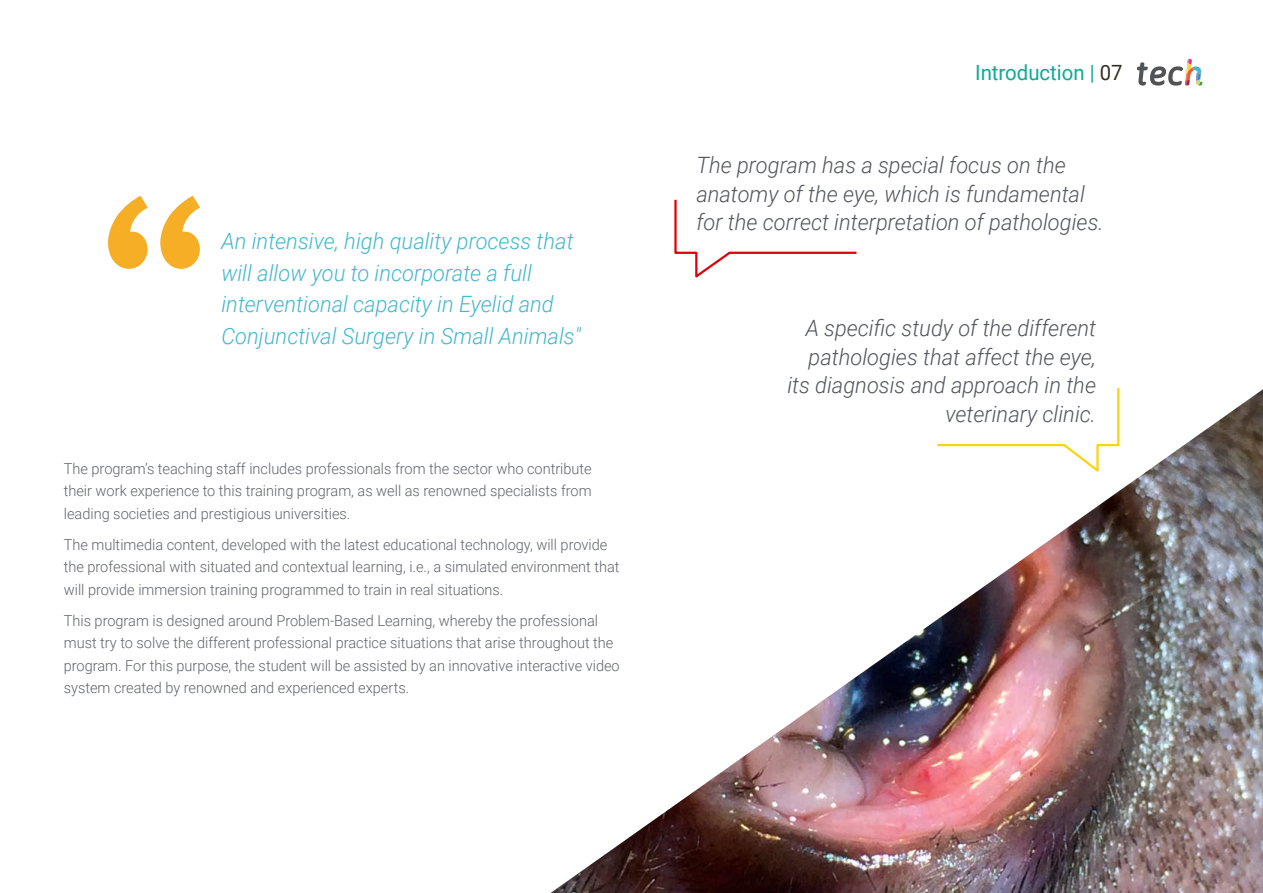
<style>
.page{position:relative;width:1263px;height:893px;background:#fff}
.page>*{position:absolute;margin:0;border:0;box-sizing:border-box;transform-origin:0 0}
.t1{font:italic 300 22.5px/28.5px "Roboto";color:#52555b;text-align:right}
.t2{font:italic 300 22.5px/31.5px "Roboto";color:#43b7cf}
.t3{font:21px "Roboto";color:#0ea996}
.t4{font:300 15px/22.5px "Roboto";color:#61646a}
.s1{color:#312e20}
</style>
<div class="page">
<img style="left:550px;top:389px;width:713px;height:504px">
<svg style="left:108px;top:196px;width:92px;height:73px"></svg>
<svg style="left:935px;top:387px;width:185px;height:88px"></svg>
<svg style="left:674px;top:199px;width:183px;height:79px"></svg>
<svg style="left:1137px;top:59px;width:65px;height:27px"></svg>
<h1 class="t2" style="left:221px;top:225px;width:361px">An intensive, high quality process that will allow you to incorporate a full interventional capacity in Eyelid and Conjunctival Surgery in Small Animals"</h1>
<p class="t4" style="left:64px;top:457px;width:529px;text-align:justify">The program’s teaching staff includes professionals from the sector who contribute their work experience to this training program, as well as renowned specialists from leading societies and prestigious universities.</p>
<p class="t4" style="left:64px;top:533px;width:557px">The multimedia content, developed with the latest educational technology, will provide the professional with situated and contextual learning, i.e., a simulated environment that will provide immersion training programmed to train in real situations.</p>
<p class="t4" style="left:64px;top:609px;width:557px">This program is designed around Problem-Based Learning, whereby the professional must try to solve the different professional practice situations that arise throughout the program. For this purpose, the student will be assisted by an innovative interactive video system created by renowned and experienced experts.</p>
<h2 class="t3" style="left:975px;top:57px;width:149px">Introduction | <span class="s1">07</span></h2>
<h1 class="t1" style="left:696px;top:150px;width:409px;text-align:left">The program has a special focus on the anatomy of the eye, which is fundamental for the correct interpretation of pathologies.</h1>
<h1 class="t1" style="left:787px;top:313px;width:310px">A specific study of the different pathologies that affect the eye, its diagnosis and approach in the veterinary clinic.</h1>
</div>
